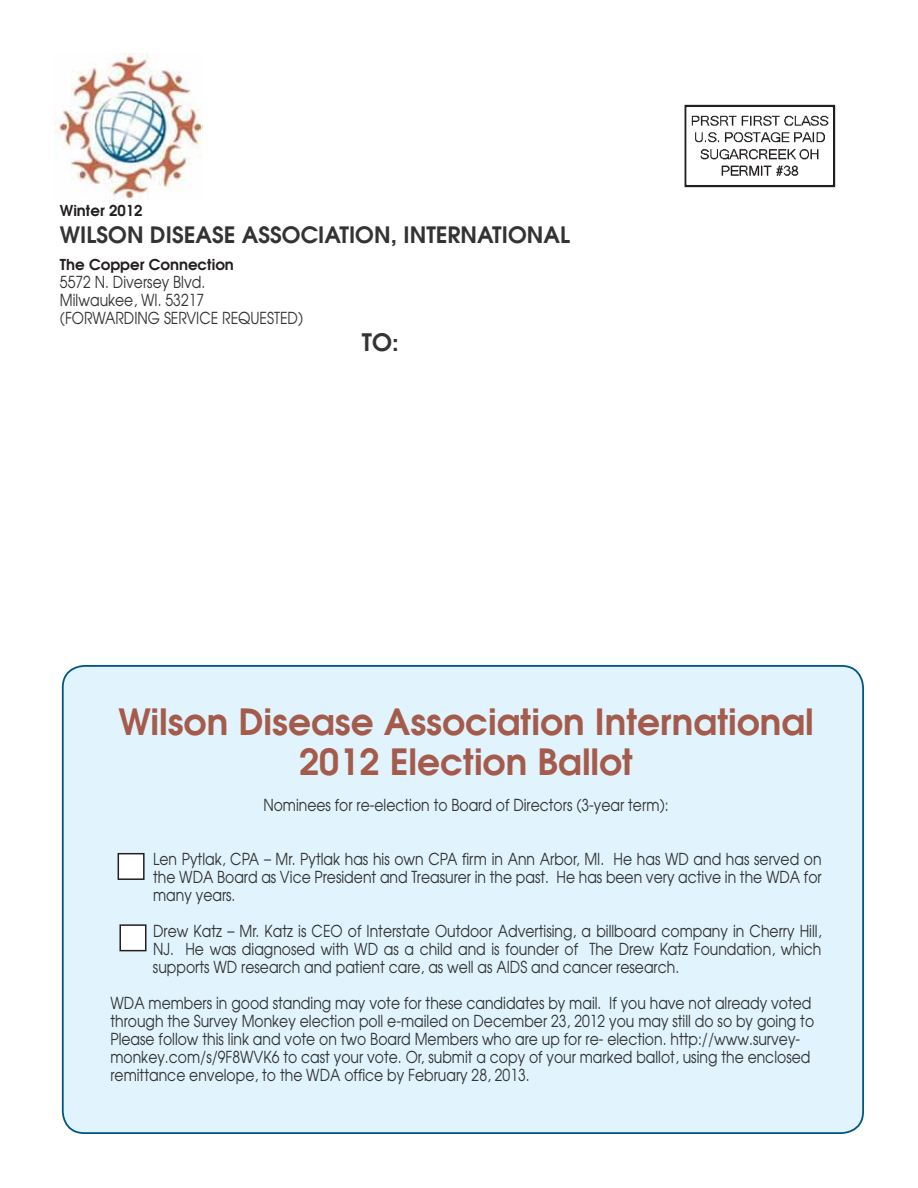
<style>
.page{position:relative;width:918px;height:1188px;background:#fff}
.page>*{position:absolute;margin:0;border:0;box-sizing:border-box;transform-origin:0 0}
.t1{font:600 36px/40.5px "Avant Garde";color:#a45b4b;text-align:center}
.t2{font:600 24px "Avant Garde";color:#333}
.t3{font:600 22.5px "Avant Garde";color:#333}
.t4{font:100 16.5px/18px "Avant Garde";color:#333}
.t5{font:600 15px "Avant Garde";color:#231f20}
</style>
<div class="page">
<img style="left:54px;top:54px;width:148px;height:145px">
<div style="left:63px;top:666px;width:800px;height:467px;background:#e1f4fd;border-radius:22px"></div>
<img style="left:684px;top:104px;width:152px;height:84px">
<div style="left:118px;top:854px;width:26px;height:25px;background:#fff"></div>
<div style="left:118px;top:853px;width:27px;height:27px;border:2px solid #231f20"></div>
<div style="left:120px;top:925px;width:26px;height:26px;background:#fff"></div>
<div style="left:119px;top:924px;width:27px;height:27px;border:2px solid #231f20"></div>
<p class="t5" style="left:60px;top:201px;width:84px">Winter 2012</p>
<h3 class="t3" style="left:60px;top:220px;width:512px">WILSON DISEASE ASSOCIATION, INTERNATIONAL</h3>
<p class="t5" style="left:60px;top:255px;width:176px">The Copper Connection</p>
<p class="t4" style="left:60px;top:273px;width:245px">5572 N. Diversey Blvd.<br>Milwaukee, WI. 53217 (FORWARDING SERVICE REQUESTED)</p>
<h2 class="t2" style="left:362px;top:327px;width:38px">TO:</h2>
<h1 class="t1" style="left:118px;top:700px;width:697px">Wilson Disease Association International<br>2012 Election Ballot</h1>
<p class="t4" style="left:263px;top:796px;width:407px">Nominees for re-election to Board of Directors (3-year term):</p>
<p class="t4" style="left:153px;top:850px;width:670px;text-align:justify">Len Pytlak, CPA – Mr. Pytlak has his own CPA firm in Ann Arbor, MI. He has WD and has served on the WDA Board as Vice President and Treasurer in the past. He has been very active in the WDA for many years.</p>
<p class="t4" style="left:153px;top:922px;width:670px;text-align:justify">Drew Katz – Mr. Katz is CEO of Interstate Outdoor Advertising, a billboard company in Cherry Hill, NJ. He was diagnosed with WD as a child and is founder of The Drew Katz Foundation, which supports WD research and patient care, as well as AIDS and cancer research.</p>
<p class="t4" style="left:110px;top:994px;width:705px">WDA members in good standing may vote for these candidates by mail. If you have not already voted through the Survey Monkey election poll e-mailed on December 23, 2012 you may still do so by going to Please follow this link and vote on two Board Members who are up for re- election. http://www.survey&shy;monkey.com/s/9F8WVK6 to cast your vote. Or, submit a copy of your marked ballot, using the enclosed remittance envelope, to the WDA office by February 28, 2013.</p>
</div>
